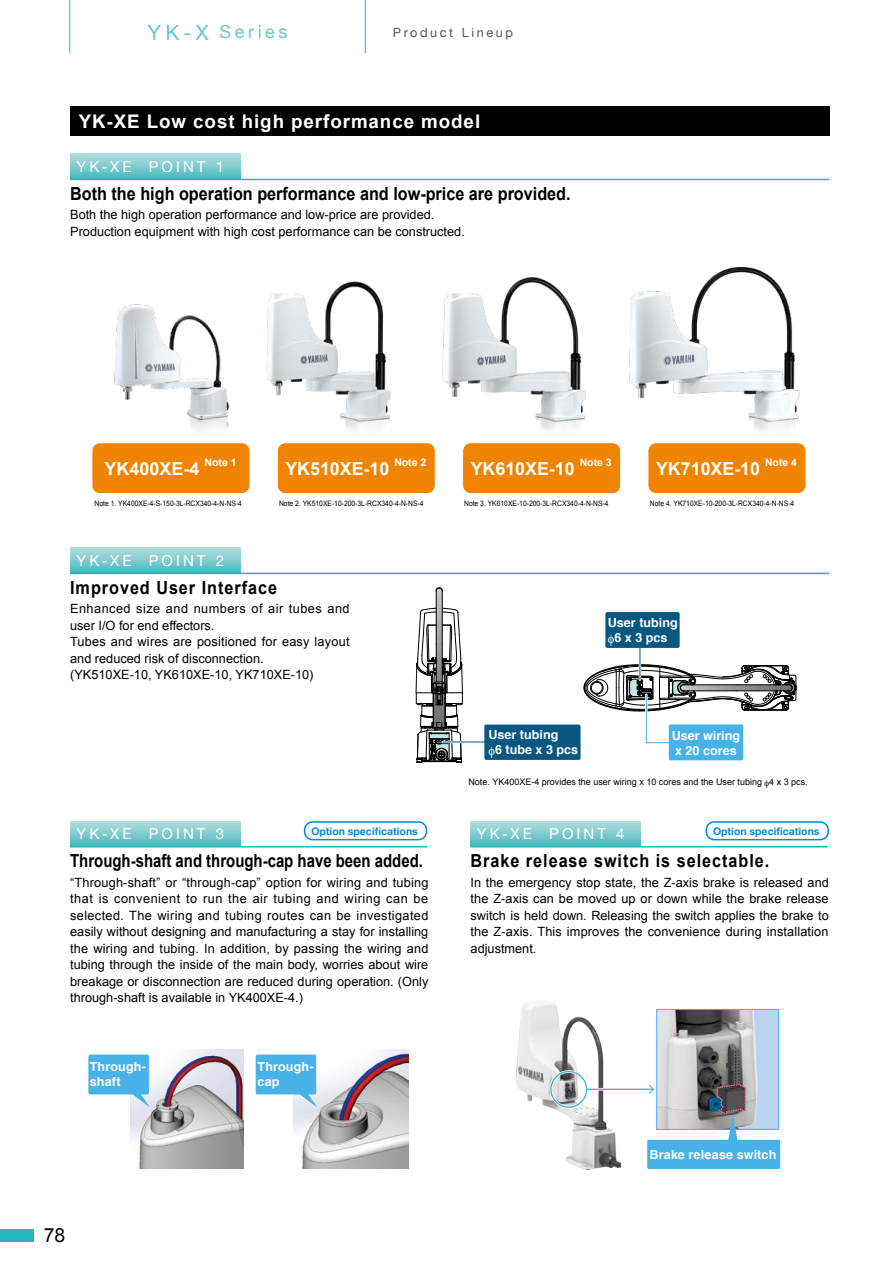
<style>
.page{position:relative;width:893px;height:1263px;background:#fff}
.page>*{position:absolute;margin:0;border:0;box-sizing:border-box;transform-origin:0 0}
.t1{font:19.5px "Arial";color:#000}
.t2{font:700 18.75px "Arial";letter-spacing:.05em;color:#fff}
.t3{font:700 18px "Arial";color:#000;scale:.9 1}
.t4{font:700 18px "Arial";letter-spacing:.06em;color:#000;scale:.9 1}
.t5{font:700 18px "Arial";color:#000;scale:.83 1}
.t6{font:700 18px "Arial";color:#fff}
.t7{font:18px "Helvetica Neue";letter-spacing:.2em;color:#6fc6c9}
.t8{font:15px "Helvetica Neue";letter-spacing:.205em;color:#fff}
.t9{font:12.75px/16.5px "Arial";color:#000}
.t10{font:12.75px "Helvetica Neue";letter-spacing:.2em;color:#595757}
.t11{font:700 12.6px/15px "Helvetica";color:#fff}
.t12{font:700 10.5px "Helvetica Neue";color:#008ccf}
.t13{font:700 10.5px "Arial";color:#fff}
.t14{font:9px "Arial";color:#000}
.t15{font:7.5px "Arial";color:#000;scale:.9 1}
.s1{font-size:21px}
</style>
<div class="page">
<div style="left:70px;top:106px;width:759px;height:30px;background:#000"></div>
<hr style="left:69px;top:0;width:1px;height:53px;background:#26b7bc">
<hr style="left:365px;top:0;width:1px;height:53px;background:#26b7bc">
<div style="left:0;top:1229px;width:34px;height:13px;background:#26b7bc"></div>
<svg style="left:70px;top:154px;width:170px;height:25px;background:#7ccbce"></svg>
<hr style="left:70px;top:179px;width:170px;height:1px;background:#26b7bc">
<hr style="left:240px;top:179px;width:589px;height:1px;background:#26b7bc">
<svg style="left:70px;top:548px;width:170px;height:25px;background:#7ccbce"></svg>
<hr style="left:70px;top:573px;width:170px;height:1px;background:#26b7bc">
<hr style="left:240px;top:573px;width:589px;height:1px;background:#26b7bc">
<div style="left:70px;top:821px;width:170px;height:26px;background:linear-gradient(to bottom,#b8ddde,#46babf)"></div>
<hr style="left:70px;top:846px;width:170px;height:1px;background:#26b7bc">
<hr style="left:240px;top:846px;width:187px;height:1px;background:#26b7bc">
<div style="left:471px;top:821px;width:170px;height:26px;background:linear-gradient(to bottom,#b8ddde,#46babf)"></div>
<hr style="left:471px;top:846px;width:170px;height:1px;background:#26b7bc">
<hr style="left:641px;top:846px;width:187px;height:1px;background:#26b7bc">
<div style="left:92px;top:443px;width:158px;height:51px;background:#f08300;border-radius:8px"></div>
<div style="left:91px;top:442px;width:159px;height:52px;border:1px solid #fff;border-radius:8px"></div>
<div style="left:277px;top:443px;width:158px;height:51px;background:#f08300;border-radius:8px"></div>
<div style="left:277px;top:442px;width:159px;height:52px;border:1px solid #fff;border-radius:8px"></div>
<div style="left:463px;top:443px;width:158px;height:51px;background:#f08300;border-radius:8px"></div>
<div style="left:462px;top:442px;width:159px;height:52px;border:1px solid #fff;border-radius:8px"></div>
<div style="left:648px;top:443px;width:158px;height:51px;background:#f08300;border-radius:8px"></div>
<div style="left:647px;top:442px;width:159px;height:52px;border:1px solid #fff;border-radius:8px"></div>
<img style="left:114px;top:266px;width:686px;height:165px">
<svg style="left:415px;top:587px;width:48px;height:261px"></svg>
<svg style="left:583px;top:664px;width:214px;height:81px"></svg>
<div style="left:669px;top:724px;width:74px;height:36px;background:#46b2e7;border-radius:2px"></div>
<hr style="left:639px;top:642px;width:2px;height:38px;background:#fff">
<hr style="left:639px;top:642px;width:1px;height:38px;background:#075781">
<div style="left:605px;top:612px;width:75px;height:36px;background:#075781;border-radius:2px"></div>
<hr style="left:443px;top:741px;width:55px;height:2px;background:#fff">
<hr style="left:443px;top:741px;width:55px;height:1px;background:#075781">
<div style="left:484px;top:724px;width:97px;height:36px;background:#075781;border-radius:2px"></div>
<div style="left:304px;top:821px;width:123px;height:19px;border:2px solid #008ccf;border-radius:8px"></div>
<div style="left:705px;top:821px;width:124px;height:19px;border:2px solid #008ccf;border-radius:8px"></div>
<img style="left:131px;top:1050px;width:112px;height:118px">
<div style="left:88px;top:1054px;width:61px;height:40px;background:#46b2e7;border-radius:2px"></div>
<svg style="left:130px;top:1092px;width:20px;height:15px"></svg>
<img style="left:294px;top:1050px;width:114px;height:118px">
<div style="left:256px;top:1054px;width:60px;height:40px;background:#46b2e7;border-radius:2px"></div>
<svg style="left:297px;top:1092px;width:20px;height:15px"></svg>
<img style="left:515px;top:1003px;width:107px;height:168px">
<div style="left:586px;top:1088px;width:68px;height:3px;border:1px solid #fff"></div>
<div style="left:550px;top:1070px;width:38px;height:38px;border:3px solid #fff;border-radius:50%"></div>
<div style="left:550px;top:1071px;width:37px;height:37px;border:1px solid #46b2e7;border-radius:50%"></div>
<hr style="left:586px;top:1088px;width:67px;height:2px;background:#46b2e7">
<svg style="left:647px;top:1085px;width:8px;height:9px"></svg>
<img style="left:658px;top:1011px;width:119px;height:117px">
<div style="left:656px;top:1009px;width:123px;height:121px;border:1px solid #46b2e7"></div>
<div style="left:647px;top:1140px;width:133px;height:29px;background:#46b2e7;border-radius:2px"></div>
<svg style="left:715px;top:1083px;width:32px;height:57px;background:#81848c"></svg>
<h3 class="t7" style="left:148px;top:19px;width:142px"><span class="s1">YK-X</span> Series</h3>
<p class="t10" style="left:393px;top:23px;width:122px">Product Lineup</p>
<h2 class="t2" style="left:79px;top:109px;width:403px">YK-XE Low cost high performance model</h2>
<p class="t8" style="left:77px;top:156px;width:149px">YK-XE POINT 1</p>
<h3 class="t3" style="left:70px;top:182px;width:558px">Both the high operation performance and low-price are provided.</h3>
<p class="t9" style="left:70px;top:207px;width:396px">Both the high operation performance and low-price are provided.<br>Production equipment with high cost performance can be constructed.</p>
<h3 class="t6" style="left:104px;top:456px;width:97px">YK400XE-4</h3>
<p class="t13" style="left:205px;top:455px;width:34px">Note 1</p>
<h3 class="t6" style="left:285px;top:456px;width:105px">YK510XE-10</h3>
<p class="t13" style="left:394px;top:455px;width:34px">Note 2</p>
<h3 class="t6" style="left:471px;top:456px;width:105px">YK610XE-10</h3>
<p class="t13" style="left:580px;top:455px;width:34px">Note 3</p>
<h3 class="t6" style="left:656px;top:456px;width:105px">YK710XE-10</h3>
<p class="t13" style="left:765px;top:455px;width:34px">Note 4</p>
<p class="t15" style="left:95px;top:498px;width:165px">Note 1. YK400XE-4-S-150-3L-RCX340-4-N-NS-4</p>
<p class="t15" style="left:279px;top:498px;width:162px">Note 2. YK510XE-10-200-3L-RCX340-4-N-NS-4</p>
<p class="t15" style="left:464px;top:498px;width:162px">Note 3. YK610XE-10-200-3L-RCX340-4-N-NS-4</p>
<p class="t15" style="left:650px;top:498px;width:162px">Note 4. YK710XE-10-200-3L-RCX340-4-N-NS-4</p>
<p class="t8" style="left:77px;top:550px;width:149px">YK-XE POINT 2</p>
<h3 class="t4" style="left:70px;top:576px;width:231px">Improved User Interface</h3>
<p class="t9" style="left:70px;top:601px;width:281px">Enhanced size and numbers of air tubes and user I/O for end effectors.<br>Tubes and wires are positioned for easy layout and reduced risk of disconnection.<br>(YK510XE-10, YK610XE-10, YK710XE-10)</p>
<p class="t11" style="left:608px;top:615px;width:71px;text-align:center">User tubing<br>6 x 3 pcs</p>
<p class="t11" style="left:495px;top:727px;width:85px;text-indent:-7px">User tubing<br>6 tube x 3 pcs</p>
<p class="t11" style="left:672px;top:728px;width:70px">User wiring x 20 cores</p>
<p class="t14" style="left:468px;top:776px;width:341px">Note. YK400XE-4 provides the user wiring x 10 cores and the User tubing 4 x 3 pcs.</p>
<p class="t12" style="left:311px;top:822px;width:108px">Option specifications</p>
<p class="t12" style="left:713px;top:822px;width:108px">Option specifications</p>
<p class="t8" style="left:77px;top:823px;width:149px">YK-XE POINT 3</p>
<h3 class="t5" style="left:70px;top:849px;width:427px">Through-shaft and through-cap have been added.</h3>
<p class="t9" style="left:70px;top:874px;width:360px;text-align:justify">“Through-shaft” or “through-cap” option for wiring and tubing that is convenient to run the air tubing and wiring can be selected. The wiring and tubing routes can be investigated easily without designing and manufacturing a stay for installing the wiring and tubing. In addition, by passing the wiring and tubing through the inside of the main body, worries about wire breakage or disconnection are reduced during operation. (Only through-shaft is available in YK400XE-4.)</p>
<p class="t8" style="left:477px;top:823px;width:149px">YK-XE POINT 4</p>
<h3 class="t4" style="left:471px;top:849px;width:333px">Brake release switch is selectable.</h3>
<p class="t9" style="left:471px;top:874px;width:360px;text-align:justify">In the emergency stop state, the Z-axis brake is released and the Z-axis can be moved up or down while the brake release switch is held down. Releasing the switch applies the brake to the Z-axis. This improves the convenience during installation adjustment.</p>
<p class="t11" style="left:90px;top:1060px;width:58px">Through&shy;shaft</p>
<p class="t11" style="left:257px;top:1060px;width:58px">Through&shy;cap</p>
<h1 class="t1" style="left:44px;top:1223px;width:23px">78</h1>
<p class="t11" style="left:649px;top:1147px;width:128px">Brake release switch</p>
</div>
